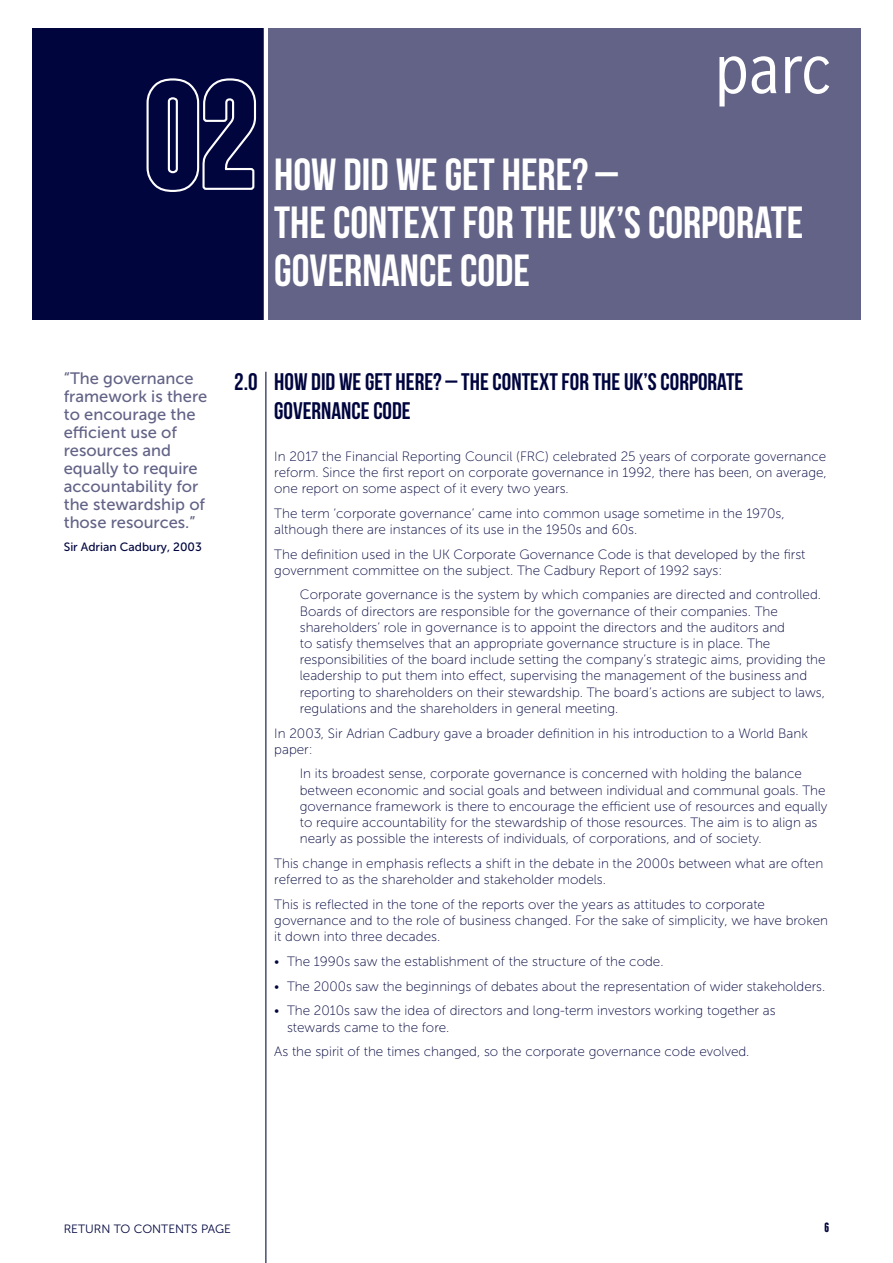
<style>
.page{position:relative;width:893px;height:1263px;background:#fff}
.page>*{position:absolute;margin:0;border:0;box-sizing:border-box;transform-origin:0 0}
.t1{font:45px/48px "Bebas Neue";color:#fff}
.t2{font:24px/28.8px "Bebas Neue";color:#00053e}
.t3{font:16.5px/18px "Museo Sans 500";color:#626386}
.t4{font:13.5px/16.2px "Museo Sans 100";color:#00053e}
.t5{font:12px "Museo Sans 500";color:#00053e}
.t6{font:12px "Museo Sans 300";color:#00053e}
.t7{font:12px "H.H.Samuel";color:#00053e}
</style>
<div class="page">
<div style="left:32px;top:28px;width:233px;height:292px;background:#00053e"></div>
<hr style="left:265px;top:372px;width:1px;height:891px;background:#00053e">
<div style="left:266px;top:28px;width:594px;height:291px;background:#626386"></div>
<svg style="left:719px;top:56px;width:27px;height:50px"></svg>
<svg style="left:752px;top:56px;width:24px;height:38px"></svg>
<svg style="left:785px;top:56px;width:44px;height:38px"></svg>
<svg style="left:146px;top:78px;width:111px;height:114px"></svg>
<hr style="left:264px;top:27px;width:4px;height:311px;background:#fff">
<h1 class="t1" style="left:274px;top:150px;width:531px">HOW DID WE GET HERE? –<br>THE CONTEXT FOR THE UK’S CORPORATE<br>GOVERNANCE CODE</h1>
<p class="t3" style="left:64px;top:369px;width:145px">“The governance framework is there to encourage the efficient use of resources and equally to require accountability for the stewardship of those resources.”</p>
<p class="t5" style="left:64px;top:540px;width:140px">Sir Adrian Cadbury, 2003</p>
<h2 class="t2" style="left:234px;top:367px;width:25px">2.0</h2>
<h2 class="t2" style="left:274px;top:367px;width:471px">HOW DID WE GET HERE? – THE CONTEXT FOR THE UK’S CORPORATE<br>GOVERNANCE CODE</h2>
<p class="t4" style="left:274px;top:448px;width:554px;text-align:justify">In 2017 the Financial Reporting Council (FRC) celebrated 25 years of corporate governance reform. Since the first report on corporate governance in 1992, there has been, on average, one report on some aspect of it every two years.</p>
<p class="t4" style="left:274px;top:505px;width:512px">The term ‘corporate governance’ came into common usage sometime in the 1970s, although there are instances of its use in the 1950s and 60s.</p>
<p class="t4" style="left:274px;top:546px;width:533px">The definition used in the UK Corporate Governance Code is that developed by the first government committee on the subject. The Cadbury Report of 1992 says:</p>
<p class="t4" style="left:300px;top:587px;width:527px">Corporate governance is the system by which companies are directed and controlled.<br>Boards of directors are responsible for the governance of their companies. The shareholders’ role in governance is to appoint the directors and the auditors and<br>to satisfy themselves that an appropriate governance structure is in place. The responsibilities of the board include setting the company’s strategic aims, providing the leadership to put them into effect, supervising the management of the business and reporting to shareholders on their stewardship. The board’s actions are subject to laws, regulations and the shareholders in general meeting.</p>
<p class="t4" style="left:274px;top:725px;width:535px">In 2003, Sir Adrian Cadbury gave a broader definition in his introduction to a World Bank paper:</p>
<p class="t4" style="left:300px;top:766px;width:529px">In its broadest sense, corporate governance is concerned with holding the balance between economic and social goals and between individual and communal goals. The governance framework is there to encourage the efficient use of resources and equally to require accountability for the stewardship of those resources. The aim is to align as nearly as possible the interests of individuals, of corporations, and of society.</p>
<p class="t4" style="left:274px;top:855px;width:551px">This change in emphasis reflects a shift in the debate in the 2000s between what are often referred to as the shareholder and stakeholder models.</p>
<p class="t4" style="left:274px;top:896px;width:555px">This is reflected in the tone of the reports over the years as attitudes to corporate governance and to the role of business changed. For the sake of simplicity, we have broken it down into three decades.</p>
<p class="t4" style="left:274px;top:953px;width:391px">• The 1990s saw the establishment of the structure of the code.</p>
<p class="t4" style="left:274px;top:978px;width:552px">• The 2000s saw the beginnings of debates about the representation of wider stakeholders.</p>
<p class="t4" style="left:287px;top:1003px;width:490px;text-indent:-13px">• The 2010s saw the idea of directors and long-term investors working together as stewards came to the fore.</p>
<p class="t4" style="left:274px;top:1044px;width:477px">As the spirit of the times changed, so the corporate governance code evolved.</p>
<p class="t6" style="left:64px;top:1223px;width:169px">RETURN TO CONTENTS PAGE</p>
<p class="t7" style="left:824px;top:1220px;width:6px">6</p>
</div>
